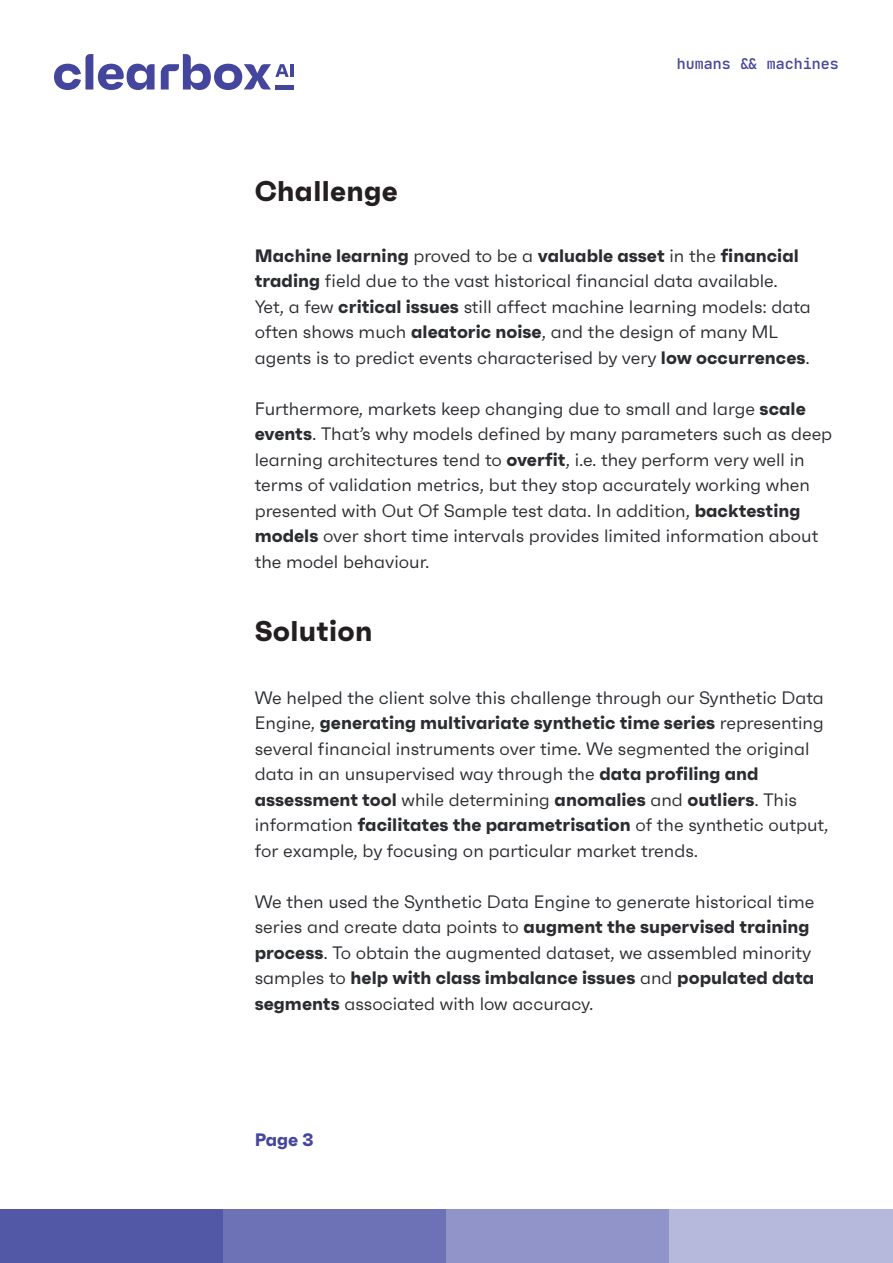
<style>
.page{position:relative;width:893px;height:1263px;background:#fff}
.page>*{position:absolute;margin:0;border:0;box-sizing:border-box;transform-origin:0 0}
.Title_Style{font:700 28.5px "Faktum";letter-spacing:.01em;color:#231f20}
.t1{font:18px/25.5px "Faktum";color:#2a2c30}
.t2{font:700 18px "Faktum";color:#44459d}
.t3{font:500 15px "Jet Brains Mono";color:#44459d}
.s1{font-weight:700}
</style>
<div class="page">
<div style="left:0;top:1210px;width:223px;height:53px;background:#5258a6"></div>
<div style="left:223px;top:1210px;width:223px;height:53px;background:#6d72b6"></div>
<div style="left:446px;top:1210px;width:224px;height:53px;background:#9194c9"></div>
<div style="left:670px;top:1210px;width:223px;height:53px;background:#b6b9dc"></div>
<svg style="left:54px;top:54px;width:101px;height:36px"></svg>
<svg style="left:161px;top:54px;width:132px;height:36px"></svg>
<div style="left:275px;top:85px;width:18px;height:5px;background:#44459d"></div>
<p class="Title_Style" style="left:255px;top:173px;width:145px">Challenge</p>
<p class="t3" style="left:677px;top:54px;width:164px">humans &amp;&amp; machines</p>
<p class="t1" style="left:255px;top:243px;width:546px"><span class="s1">Machine learning</span> proved to be a <span class="s1">valuable asset</span> in the <span class="s1">financial trading</span> field due to the vast historical financial data available.</p>
<p class="t1" style="left:255px;top:294px;width:558px">Yet, a few <span class="s1">critical issues</span> still affect machine learning models: data often shows much <span class="s1">aleatoric noise</span>, and the design of many ML agents is to predict events characterised by very <span class="s1">low occurrences</span>.</p>
<p class="t1" style="left:255px;top:396px;width:579px">Furthermore, markets keep changing due to small and large <span class="s1">scale events</span>. That’s why models defined by many parameters such as deep learning architectures tend to <span class="s1">overfit</span>, i.e. they perform very well in terms of validation metrics, but they stop accurately working when presented with Out Of Sample test data. In addition, <span class="s1">backtesting models</span> over short time intervals provides limited information about the model behaviour.</p>
<p class="Title_Style" style="left:255px;top:612px;width:119px">Solution</p>
<p class="t1" style="left:255px;top:684px;width:575px">We helped the client solve this challenge through our Synthetic Data Engine, <span class="s1">generating multivariate synthetic time series</span> representing several financial instruments over time. We segmented the original data in an unsupervised way through the <span class="s1">data profiling and assessment tool</span> while determining <span class="s1">anomalies</span> and <span class="s1">outliers</span>. This information <span class="s1">facilitates the parametrisation</span> of the synthetic output, for example, by focusing on particular market trends.</p>
<p class="t1" style="left:255px;top:888px;width:561px">We then used the Synthetic Data Engine to generate historical time series and create data points to <span class="s1">augment the supervised training process</span>. To obtain the augmented dataset, we assembled minority samples to <span class="s1">help with class imbalance issues</span> and <span class="s1">populated data segments</span> associated with low accuracy.</p>
<p class="t2" style="left:255px;top:1128px;width:60px">Page 3</p>
</div>
